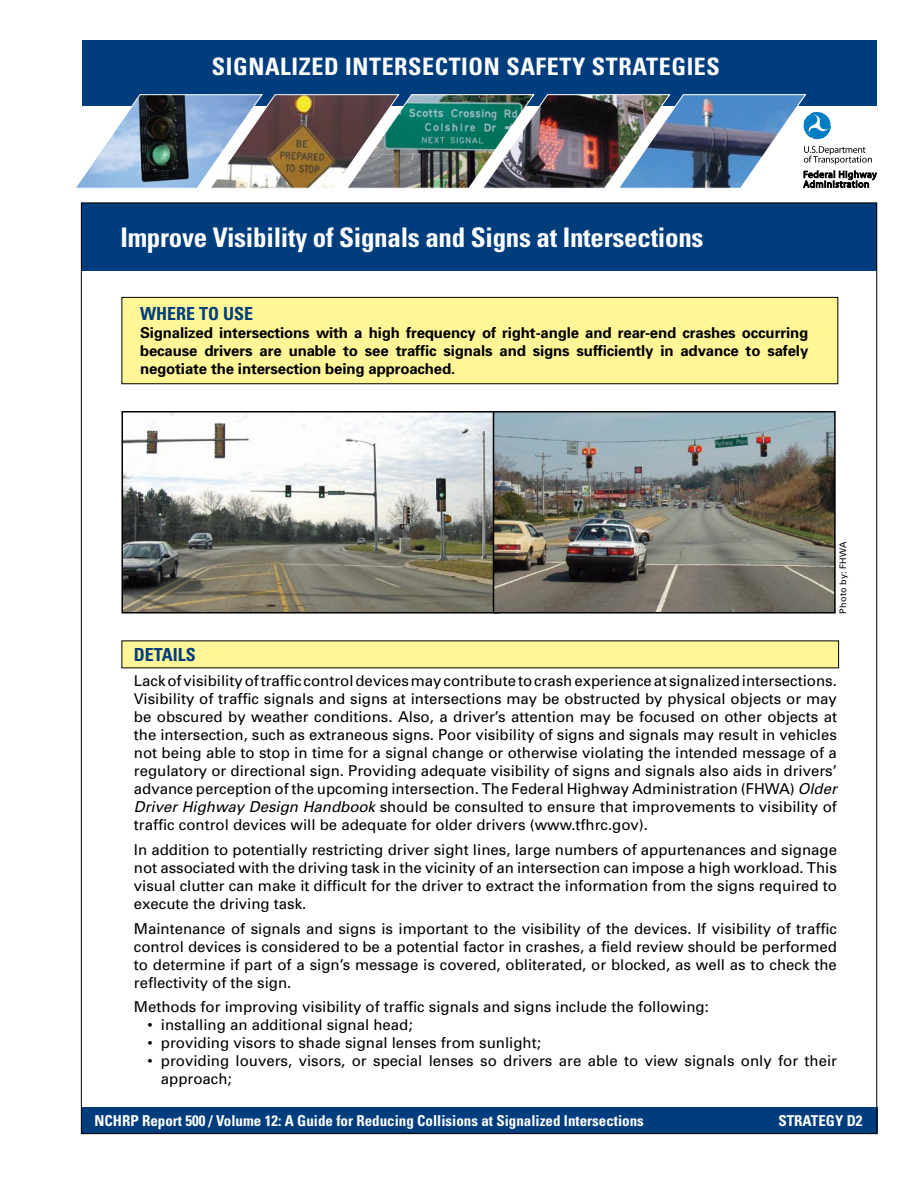
<style>
.page{position:relative;width:918px;height:1188px;background:#fff}
.page>*{position:absolute;margin:0;border:0;box-sizing:border-box;transform-origin:0 0}
.t1{font:700 condensed 27px "Univers";letter-spacing:-.01em;color:#fff}
.t2{font:700 condensed 24px "Univers";letter-spacing:.025em;color:#fff}
.t3{font:700 condensed 18px "Univers";color:#003d7d}
.t4{font:15px/18px "Univers";color:#000;text-align:justify}
.t5{font:700 15px/18px "Univers";letter-spacing:-.01em;color:#000;text-align:justify}
.t6{font:700 condensed 15px "Univers";color:#fff}
.t7{font:9px "Univers";letter-spacing:.025em;color:#000}
.s1{font-style:italic}
</style>
<div class="page">
<div style="left:81px;top:1107px;width:797px;height:27px;background:#003d7d"></div>
<div style="left:122px;top:641px;width:717px;height:27px;background:#fff797"></div>
<div style="left:122px;top:297px;width:716px;height:87px;background:#fff797"></div>
<div style="left:122px;top:297px;width:716px;height:87px;border:1px solid #000"></div>
<div style="left:81px;top:203px;width:796px;height:68px;background:#003d7d"></div>
<img style="left:125px;top:414px;width:368px;height:197px">
<div style="left:122px;top:411px;width:378px;height:203px;border:2px solid #000"></div>
<img style="left:496px;top:414px;width:337px;height:197px">
<div style="left:493px;top:411px;width:343px;height:203px;border:2px solid #000"></div>
<div style="left:82px;top:40px;width:796px;height:66px;background:#003d7d"></div>
<img style="left:76px;top:94px;width:801px;height:95px">
<h2 class="t2" style="left:212px;top:52px;width:509px">SIGNALIZED INTERSECTION SAFETY STRATEGIES</h2>
<h1 class="t1" style="left:120px;top:221px;width:585px">Improve Visibility of Signals and Signs at Intersections</h1>
<p class="t3" style="left:140px;top:302px;width:115px">WHERE TO USE</p>
<p class="t5" style="left:140px;top:323px;width:670px">Signalized intersections with a high frequency of right-angle and rear-end crashes occurring because drivers are unable to see traffic signals and signs sufficiently in advance to safely negotiate the intersection being approached.</p>
<p class="t7" style="left:838px;top:614px;width:74px;rotate:-90deg">Photo by: FHWA</p>
<p class="t3" style="left:134px;top:644px;width:63px">DETAILS</p>
<p class="t4" style="left:134px;top:672px;width:705px">Lack of visibility of traffic control devices may contribute to crash experience at signalized intersections.<br>Visibility of traffic signals and signs at intersections may be obstructed by physical objects or may be obscured by weather conditions. Also, a driver’s attention may be focused on other objects at the intersection, such as extraneous signs. Poor visibility of signs and signals may result in vehicles not being able to stop in time for a signal change or otherwise violating the intended message of a regulatory or directional sign. Providing adequate visibility of signs and signals also aids in drivers’ advance perception of the upcoming intersection. The Federal Highway Administration (FHWA) <span class="s1">Older Driver Highway Design Handbook</span> should be consulted to ensure that improvements to visibility of traffic control devices will be adequate for older drivers (www.tfhrc.gov).</p>
<p class="t4" style="left:134px;top:841px;width:705px">In addition to potentially restricting driver sight lines, large numbers of appurtenances and signage not associated with the driving task in the vicinity of an intersection can impose a high workload. This visual clutter can make it difficult for the driver to extract the information from the signs required to execute the driving task.</p>
<p class="t4" style="left:134px;top:920px;width:705px">Maintenance of signals and signs is important to the visibility of the devices. If visibility of traffic control devices is considered to be a potential factor in crashes, a field review should be performed to determine if part of a sign’s message is covered, obliterated, or blocked, as well as to check the reflectivity of the sign.</p>
<p class="t4" style="left:134px;top:998px;width:577px">Methods for improving visibility of traffic signals and signs include the following:</p>
<p class="t4" style="left:147px;top:1016px;width:267px">• installing an additional signal head;</p>
<p class="t4" style="left:147px;top:1034px;width:395px">• providing visors to shade signal lenses from sunlight;</p>
<p class="t4" style="left:161px;top:1052px;width:678px;text-indent:-14px">• providing louvers, visors, or special lenses so drivers are able to view signals only for their approach;</p>
<p class="t6" style="left:94px;top:1111px;width:551px">NCHRP Report 500 / Volume 12: A Guide for Reducing Collisions at Signalized Intersections</p>
<p class="t6" style="left:778px;top:1111px;width:86px">STRATEGY D2</p>
</div>
